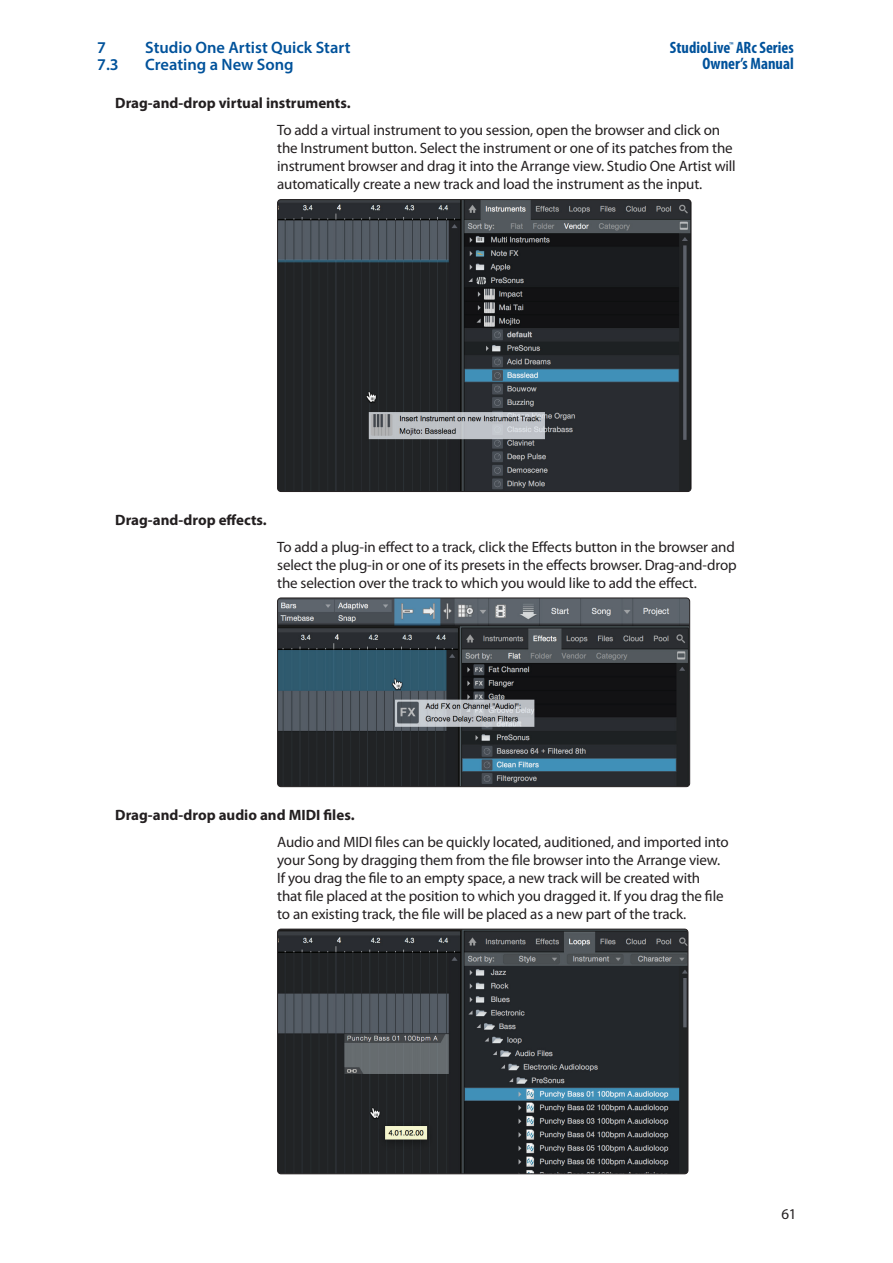
<style>
.page{position:relative;width:893px;height:1263px;background:#fff}
.page>*{position:absolute;margin:0;border:0;box-sizing:border-box;transform-origin:0 0}
.t1{font:600 16.5px "Myriad Pro";color:#01529b}
.t2{font:700 condensed 16.5px/16.5px "Myriad Pro";color:#01529b;text-align:right}
.t3{font:15px/18px "Myriad Pro";letter-spacing:-.01em;color:#231f20}
.t4{font:700 15px "Myriad Pro";color:#231f20}
</style>
<div class="page">
<img style="left:279px;top:200px;width:412px;height:291px">
<div style="left:277px;top:199px;width:414px;height:293px;border:1px solid #231f20;border-radius:3px"></div>
<img style="left:278px;top:598px;width:412px;height:189px">
<div style="left:277px;top:598px;width:413px;height:189px;border:1px solid #231f20;border-radius:3px"></div>
<img style="left:278px;top:929px;width:410px;height:245px">
<div style="left:277px;top:929px;width:411px;height:245px;border:1px solid #231f20;border-radius:3px"></div>
<p class="t1" style="left:97px;top:37px;width:10px">7</p>
<p class="t1" style="left:145px;top:37px;width:207px">Studio One Artist Quick Start</p>
<p class="t1" style="left:97px;top:54px;width:23px">7.3</p>
<p class="t1" style="left:145px;top:54px;width:150px">Creating a New Song</p>
<p class="t2" style="left:670px;top:39px;width:125px">StudioLive<sup>™</sup> ARc Series<br>Owner’s Manual</p>
<p class="t4" style="left:115px;top:95px;width:237px">Drag-and-drop virtual instruments.</p>
<p class="t3" style="left:277px;top:122px;width:460px">To add a virtual instrument to you session, open the browser and click on the Instrument button. Select the instrument or one of its patches from the instrument browser and drag it into the Arrange view. Studio One Artist will automatically create a new track and load the instrument as the input.</p>
<p class="t4" style="left:115px;top:511px;width:153px">Drag-and-drop effects.</p>
<p class="t3" style="left:277px;top:538px;width:461px">To add a plug-in effect to a track, click the Effects button in the browser and select the plug-in or one of its presets in the effects browser. Drag-and-drop the selection over the track to which you would like to add the effect.</p>
<p class="t4" style="left:115px;top:806px;width:241px">Drag-and-drop audio and MIDI files.</p>
<p class="t3" style="left:277px;top:833px;width:453px">Audio and MIDI files can be quickly located, auditioned, and imported into your Song by dragging them from the file browser into the Arrange view.<br>If you drag the file to an empty space, a new track will be created with that file placed at the position to which you dragged it. If you drag the file to an existing track, the file will be placed as a new part of the track.</p>
<p class="t3" style="left:781px;top:1205px;width:17px">61</p>
</div>
